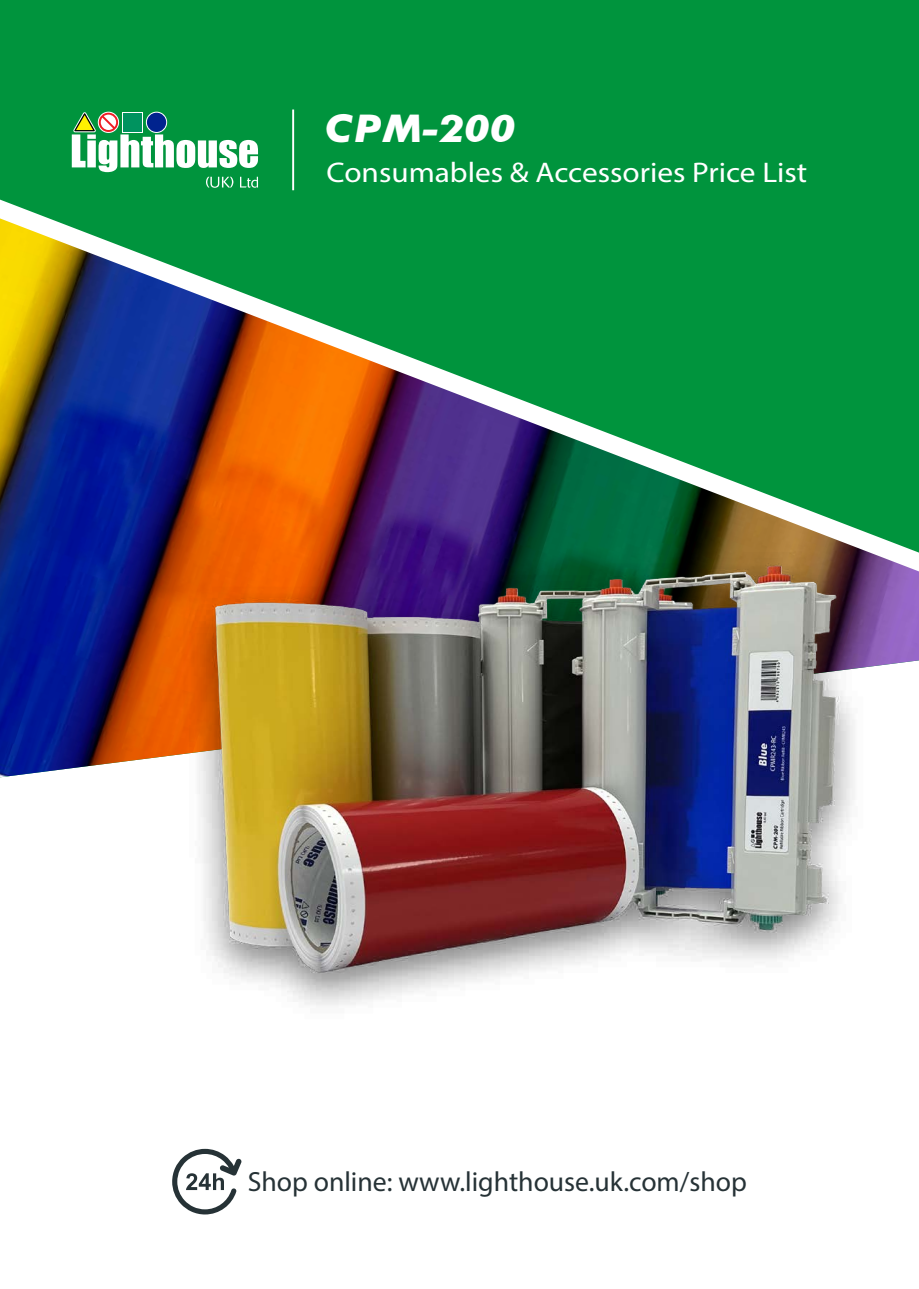
<style>
.page{position:relative;width:919px;height:1289px;background:#fff}
.page>*{position:absolute;margin:0;border:0;box-sizing:border-box;transform-origin:0 0}
.t1{font:italic 700 42.75px "Futura";color:#fff;scale:1.1 1}
.t2{font:28.5px "Myriad Pro";color:#fff;scale:1.1 1}
.t3{font:27.75px "Myriad Pro";color:#263236}
</style>
<div class="page">
<div style="left:0;top:0;width:918px;height:199px;background:#00943d"></div>
<div style="left:0;top:199px;width:918px;height:19px;background:#00943d"></div>
<img style="left:0;top:218px;width:918px;height:559px">
<svg style="left:72px;top:112px;width:186px;height:76px"></svg>
<hr style="left:292px;top:109px;width:2px;height:81px;background:#fff">
<svg style="left:172px;top:1148px;width:70px;height:66px"></svg>
<img style="left:160px;top:534px;width:717px;height:472px">
<h1 class="t1" style="left:326px;top:107px;width:173px">CPM-200</h1>
<p class="t2" style="left:326px;top:155px;width:438px">Consumables &amp; Accessories Price List</p>
<p class="t3" style="left:248px;top:1164px;width:500px">Shop online: www.lighthouse.uk.com/shop</p>
</div>
